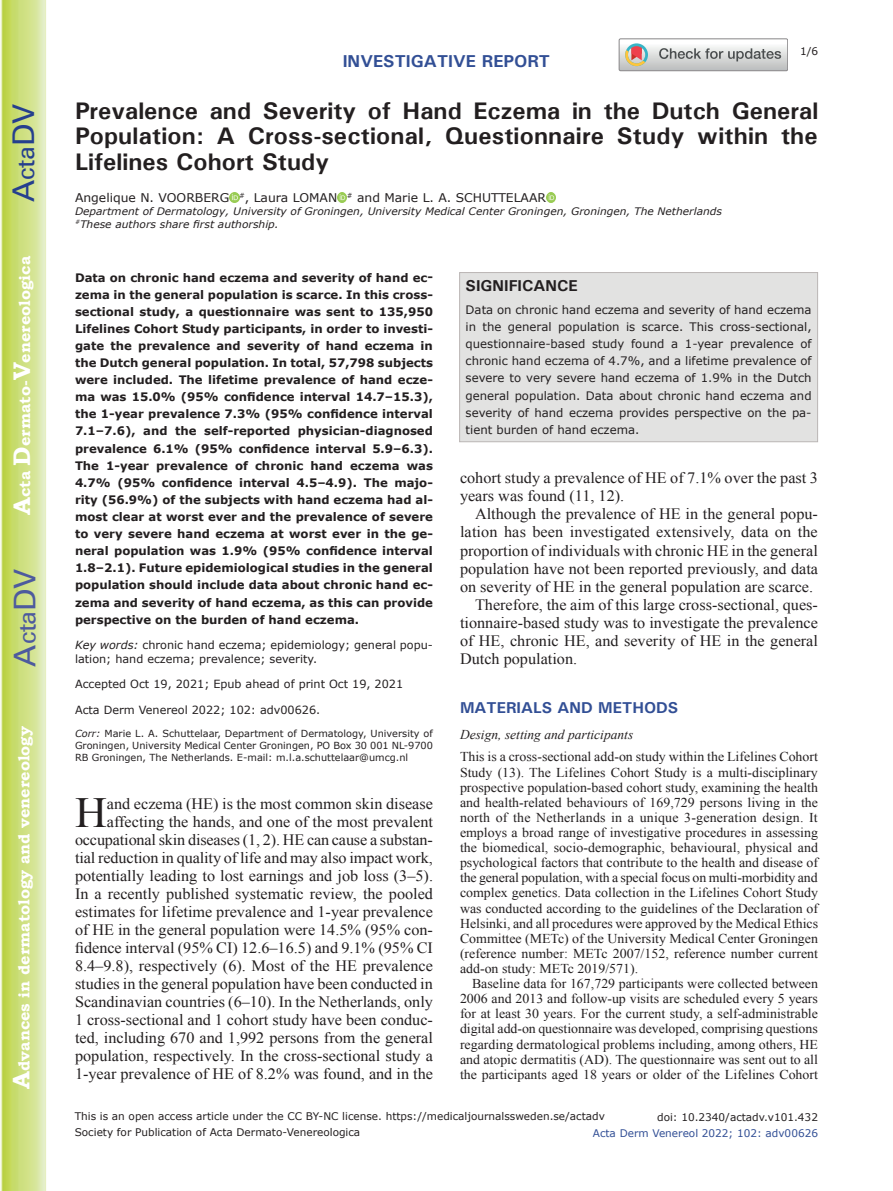
<style>
.page{position:relative;width:893px;height:1191px;background:#fff}
.page>*{position:absolute;margin:0;border:0;box-sizing:border-box;transform-origin:0 0}
.t1{font:42.9px "Times New Roman";color:#231f20}
.t2{font:30px "Univers";color:#4d5a9e}
.t3{font:30px "Univers";color:#253f8e}
.t4{font:700 24px/25.5px "Univers";letter-spacing:.005em;color:#231f20;text-align:justify}
.t5{font:700 17.25px "Univers";color:#324f95}
.t6{font:15.75px/18px "Times New Roman";color:#231f20;text-align:right}
.t7{font:700 15.75px "Bookman Old Style";color:#fff}
.t8{font:700 15.75px "Univers";color:#324f95}
.t9{font:700 15.75px "Univers";color:#231f20}
.t10{font:13.5px/15.1px "Times New Roman";color:#231f20;text-align:justify}
.t11{font:italic 13.5px "Times New Roman";color:#231f20}
.t12{font:12px "Verdana";color:#231f20}
.t13{font:700 11.7px/17.1px "Verdana";color:#231f20;text-align:justify}
.t14{font:11.7px/17.1px "Verdana";color:#231f20;text-align:justify}
.t15{font:11.25px/13.5px "Verdana";color:#231f20}
.t16{font:10.5px "Verdana";color:#231f20}
.t17{font:10.5px "Verdana";color:#324f95}
.t18{font:italic 10.35px/12.8px "Verdana";color:#231f20}
.t19{font:9.75px/11.7px "Verdana";color:#231f20;text-align:justify}
.s1{font-size:24px}
.s2{font-style:italic}
</style>
<div class="page">
<svg style="left:1px;top:0;width:45px;height:1191px;background:#cfe084"></svg>
<svg style="left:619px;top:39px;width:169px;height:32px"></svg>
<div style="left:459px;top:272px;width:359px;height:170px;background:#e2e2e1;border:1px solid #bab5b4"></div>
<svg style="left:229px;top:192px;width:10px;height:10px"></svg>
<svg style="left:337px;top:192px;width:10px;height:10px"></svg>
<svg style="left:546px;top:192px;width:10px;height:10px"></svg>
<h2 class="t3" style="left:6px;top:202px;width:100px;rotate:-90deg">A<span class="s1">cta</span>DV</h2>
<p class="t7" style="left:15px;top:515px;width:260px;rotate:-90deg"><span class="s1">A</span>cta <span class="s1">D</span>ermato-<span class="s1">V</span>enereologica</p>
<h2 class="t2" style="left:7px;top:666px;width:100px;rotate:-90deg">A<span class="s1">cta</span>DV</h2>
<p class="t7" style="left:15px;top:1088px;width:364px;rotate:-90deg"><span class="s1">A</span>dvances in dermatology and venereology</p>
<p class="t5" style="left:343px;top:50px;width:209px">INVESTIGATIVE REPORT</p>
<p class="t16" style="left:800px;top:44px;width:20px">1/6</p>
<h3 class="t4" style="left:75px;top:97px;width:745px">Prevalence and Severity of Hand Eczema in the Dutch General Population: A Cross-sectional, Questionnaire Study within the Lifelines Cohort Study</h3>
<p class="t12" style="left:75px;top:190px;width:473px">Angelique N. VOORBERG <sup>#</sup>, Laura LOMAN <sup>#</sup> and Marie L. A. SCHUTTELAAR</p>
<p class="t18" style="left:75px;top:205px;width:648px">Department of Dermatology, University of Groningen, University Medical Center Groningen, Groningen, The Netherlands <sup>#</sup>These authors share first authorship.</p>
<p class="t13" style="left:75px;top:269px;width:359px">Data on chronic hand eczema and severity of hand ec&shy;zema in the general population is scarce. In this cross&shy;sectional study, a questionnaire was sent to 135,950<br>Lifelines Cohort Study participants, in order to investi&shy;gate the prevalence and severity of hand eczema in the Dutch general population. In total, 57,798 subjects were included. The lifetime prevalence of hand ecze&shy;ma was 15.0% (95% confidence interval 14.7–15.3), the 1-year prevalence 7.3% (95% confidence interval 7.1–7.6), and the self-reported physician-diagnosed prevalence 6.1% (95% confidence interval 5.9–6.3).<br>The 1-year prevalence of chronic hand eczema was 4.7% (95% confidence interval 4.5–4.9). The majo&shy;rity (56.9%) of the subjects with hand eczema had al&shy;most clear at worst ever and the prevalence of severe to very severe hand eczema at worst ever in the ge&shy;neral population was 1.9% (95% confidence interval 1.8–2.1). Future epidemiological studies in the general population should include data about chronic hand ec&shy;zema and severity of hand eczema, as this can provide perspective on the burden of hand eczema.</p>
<p class="t15" style="left:75px;top:638px;width:359px"><span class="s2">Key words:</span> chronic hand eczema; epidemiology; general popu&shy;lation; hand eczema; prevalence; severity.</p>
<p class="t15" style="left:75px;top:677px;width:330px">Accepted Oct 19, 2021; Epub ahead of print Oct 19, 2021</p>
<p class="t15" style="left:75px;top:703px;width:247px">Acta Derm Venereol 2022; 102: adv00626.</p>
<p class="t19" style="left:75px;top:728px;width:359px"><span class="s2">Corr:</span> Marie L. A. Schuttelaar, Department of Dermatology, University of Groningen, University Medical Center Groningen, PO Box 30 001 NL-9700<br>RB Groningen, The Netherlands. E-mail: m.l.a.schuttelaar@umcg.nl</p>
<h1 class="t1" style="left:75px;top:783px;width:33px">H</h1>
<p class="t6" style="left:75px;top:794px;width:360px">and eczema (HE) is the most common skin disease affecting the hands, and one of the most prevalent occupational skin diseases (1, 2). HE can cause a substan&shy;tial reduction in quality of life and may also impact work, potentially leading to lost earnings and job loss (3–5).<br>In a recently published systematic review, the pooled estimates for lifetime prevalence and 1-year prevalence of HE in the general population were 14.5% (95% con&shy;fidence interval (95% CI) 12.6–16.5) and 9.1% (95% CI 8.4–9.8), respectively (6). Most of the HE prevalence studies in the general population have been conducted in Scandinavian countries (6–10). In the Netherlands, only 1 cross-sectional and 1 cohort study have been conduc&shy;ted, including 670 and 1,992 persons from the general population, respectively. In the cross-sectional study a 1-year prevalence of HE of 8.2% was found, and in the</p>
<p class="t9" style="left:466px;top:275px;width:114px">SIGNIFICANCE</p>
<p class="t14" style="left:466px;top:301px;width:348px">Data on chronic hand eczema and severity of hand eczema in the general population is scarce. This cross-sectional, questionnaire-based study found a 1-year prevalence of chronic hand eczema of 4.7%, and a lifetime prevalence of severe to very severe hand eczema of 1.9% in the Dutch general population. Data about chronic hand eczema and severity of hand eczema provides perspective on the pa&shy;tient burden of hand eczema.</p>
<p class="t6" style="left:460px;top:468px;width:359px;text-align:left">cohort study a prevalence of HE of 7.1% over the past 3 years was found (11, 12).</p>
<p class="t6" style="left:475px;top:505px;width:344px">Although the prevalence of HE in the general popu-</p>
<p class="t6" style="left:460px;top:523px;width:359px">lation has been investigated extensively, data on the</p>
<p class="t6" style="left:460px;top:541px;width:359px">proportion of individuals with chronic HE in the general</p>
<p class="t6" style="left:460px;top:559px;width:360px">population have not been reported previously, and data</p>
<p class="t6" style="left:460px;top:577px;width:355px">on severity of HE in the general population are scarce.</p>
<p class="t6" style="left:475px;top:595px;width:344px">Therefore, the aim of this large cross-sectional, ques-</p>
<p class="t6" style="left:460px;top:613px;width:360px">tionnaire-based study was to investigate the prevalence</p>
<p class="t6" style="left:460px;top:631px;width:359px">of HE, chronic HE, and severity of HE in the general</p>
<p class="t6" style="left:460px;top:649px;width:119px">Dutch population.</p>
<p class="t8" style="left:460px;top:698px;width:220px">MATERIALS AND METHODS</p>
<p class="t11" style="left:460px;top:725px;width:175px">Design, setting and participants</p>
<p class="t10" style="left:460px;top:749px;width:360px">This is a cross-sectional add-on study within the Lifelines Cohort Study (13). The Lifelines Cohort Study is a multi-disciplinary prospective population-based cohort study, examining the health and health-related behaviours of 169,729 persons living in the north of the Netherlands in a unique 3-generation design. It employs a broad range of investigative procedures in assessing the biomedical, socio-demographic, behavioural, physical and psychological factors that contribute to the health and disease of the general population, with a special focus on multi-morbidity and complex genetics. Data collection in the Lifelines Cohort Study was conducted according to the guidelines of the Declaration of Helsinki, and all procedures were approved by the Medical Ethics Committee (METc) of the University Medical Center Groningen (reference number: METc 2007/152, reference number current add-on study: METc 2019/571).</p>
<p class="t10" style="left:460px;top:975px;width:360px;text-indent:12px">Baseline data for 167,729 participants were collected between 2006 and 2013 and follow-up visits are scheduled every 5 years for at least 30 years. For the current study, a self-administrable digital add-on questionnaire was developed, comprising questions regarding dermatological problems including, among others, HE and atopic dermatitis (AD). The questionnaire was sent out to all the participants aged 18 years or older of the Lifelines Cohort</p>
<p class="t16" style="left:75px;top:1109px;width:532px">This is an open access article under the CC BY-NC license. https://medicaljournalssweden.se/actadv</p>
<p class="t16" style="left:657px;top:1110px;width:162px">doi: 10.2340/actadv.v101.432</p>
<p class="t16" style="left:75px;top:1126px;width:287px">Society for Publication of Acta Dermato-Venereologica</p>
<p class="t17" style="left:593px;top:1126px;width:227px">Acta Derm Venereol 2022; 102: adv00626</p>
</div>
